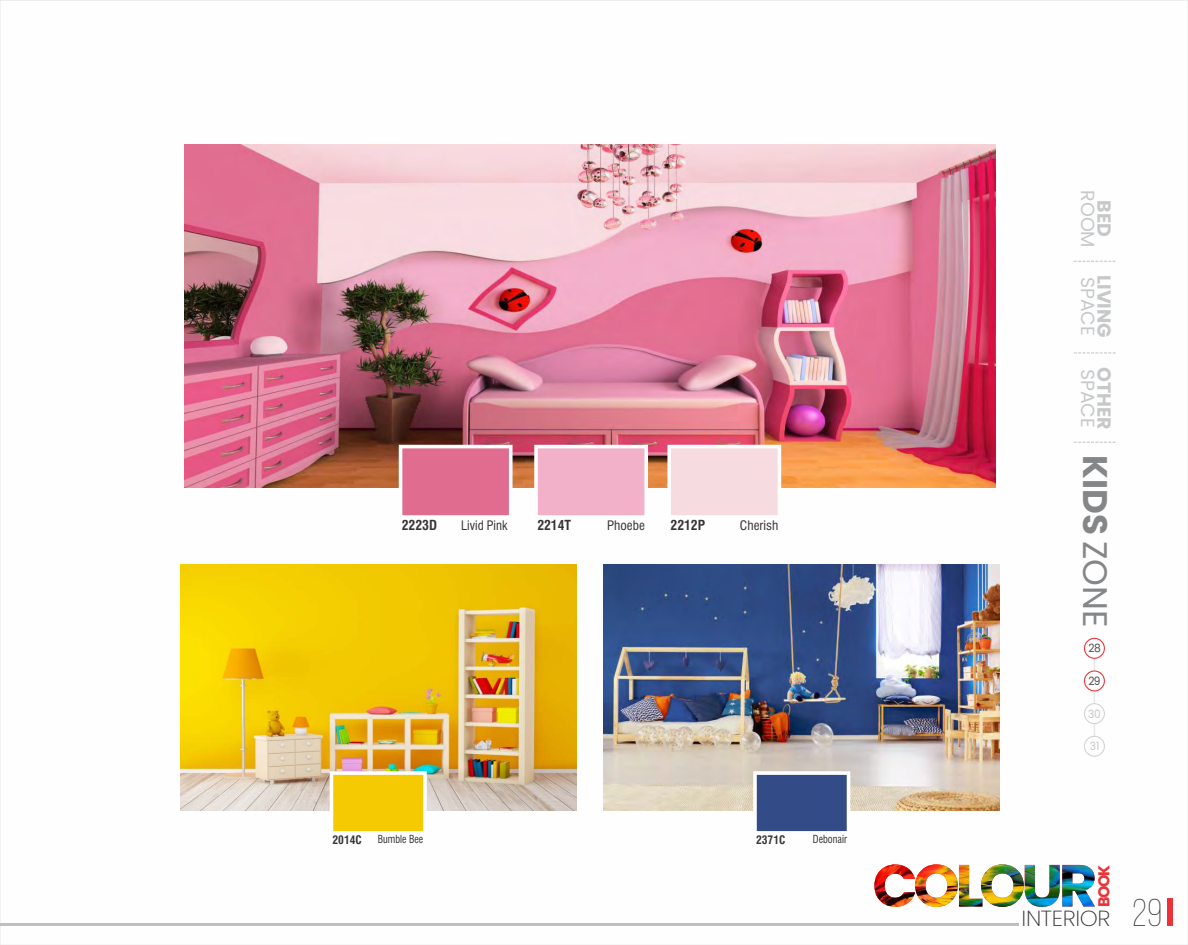
<style>
.page{position:relative;width:1188px;height:945px;background:#fff}
.page>*{position:absolute;margin:0;border:0;box-sizing:border-box;transform-origin:0 0}
.t1{font:300 38.55px "Bebas Neue";color:#373435}
.t2{font:700 34.05px "Poppins";color:#848688}
.t3{font:200 21.9px "Poppins";letter-spacing:-.015em;color:#373435;scale:1.05 1}
.t4{font:18.9px "Poppins";color:#c6c8ca}
.t5{font:700 18.9px "Poppins";color:#c6c8ca}
.t6{font:700 15.75px "Poppins";color:#ed3237}
.t7{font:700 condensed 13.5px "Swiss 721 BT";color:#373435}
.t8{font:condensed 12.75px "Swiss 721 BT";color:#373435;scale:1.04 1}
.t9{font:condensed 12.75px "Swiss 721 BT";color:#373435}
.t10{font:700 condensed 11.4px "Swiss 721 BT";color:#373435}
.t11{font:11.4px "Poppins";color:#4b4b4d;scale:.93 1}
.t12{font:11.4px "Poppins";color:#c6c8ca;scale:.93 1}
.t13{font:condensed 10.8px "Swiss 721 BT";color:#373435;scale:.93 1}
.s1{font-weight:400}
</style>
<div class="page">
<div style="left:0;top:0;width:1188px;height:945px;background:#fefefe;border:1px solid #e6e7e8"></div>
<div style="left:1167px;top:898px;width:6px;height:28px;background:#ed3237"></div>
<hr style="left:0;top:923px;width:1018px;height:3px;background:#bdbfc1">
<img style="left:185px;top:145px;width:810px;height:342px">
<img style="left:604px;top:564px;width:396px;height:246px">
<img style="left:180px;top:564px;width:396px;height:246px">
<div style="left:330px;top:771px;width:97px;height:64px;background:#f6ca02;border:4px solid #fefefe"></div>
<img style="left:874px;top:864px;width:186px;height:43px">
<img style="left:1062px;top:865px;width:33px;height:42px">
<hr style="left:1094px;top:648px;width:1px;height:89px;background:#e6e7e8">
<div style="left:1084px;top:638px;width:21px;height:21px;background:#fefefe;border:1px solid #ed3237;border-radius:50%"></div>
<div style="left:1084px;top:670px;width:21px;height:21px;background:#fefefe;border:1px solid #ed3237;border-radius:50%"></div>
<div style="left:1084px;top:703px;width:21px;height:21px;background:#fefefe;border:1px solid #d2d3d5;border-radius:50%"></div>
<div style="left:1084px;top:736px;width:21px;height:21px;background:#fefefe;border:1px solid #d2d3d5;border-radius:50%"></div>
<svg style="left:1074px;top:442px;width:42px;height:1px"></svg>
<svg style="left:1074px;top:261px;width:42px;height:1px"></svg>
<svg style="left:1074px;top:352px;width:42px;height:2px"></svg>
<div style="left:399px;top:445px;width:114px;height:74px;background:#e06d90;border:4px solid #fefefe"></div>
<div style="left:534px;top:445px;width:114px;height:74px;background:#f2b0c9;border:4px solid #fefefe"></div>
<div style="left:667px;top:445px;width:114px;height:74px;background:#f6dbe0;border:4px solid #fefefe"></div>
<div style="left:753px;top:771px;width:97px;height:64px;background:#334c87;border:4px solid #fefefe"></div>
<p class="t7" style="left:402px;top:519px;width:37px">2223D</p>
<p class="t9" style="left:461px;top:520px;width:48px">Livid Pink</p>
<p class="t7" style="left:537px;top:519px;width:35px">2214T</p>
<p class="t8" style="left:607px;top:520px;width:38px">Phoebe</p>
<p class="t7" style="left:671px;top:519px;width:36px">2212P</p>
<p class="t8" style="left:740px;top:520px;width:38px">Cherish</p>
<p class="t10" style="left:333px;top:835px;width:31px">2014C</p>
<p class="t13" style="left:378px;top:835px;width:51px">Bumble Bee</p>
<p class="t10" style="left:756px;top:835px;width:31px">2371C</p>
<p class="t13" style="left:813px;top:835px;width:38px">Debonair</p>
<h3 class="t4" style="left:1101px;top:190px;width:59px;rotate:90deg">ROOM</h3>
<h3 class="t5" style="left:1117px;top:200px;width:38px;rotate:90deg">BED</h3>
<h3 class="t4" style="left:1101px;top:277px;width:61px;rotate:90deg">SPACE</h3>
<h3 class="t5" style="left:1117px;top:275px;width:64px;rotate:90deg">LIVING</h3>
<h3 class="t4" style="left:1101px;top:369px;width:61px;rotate:90deg">SPACE</h3>
<h3 class="t5" style="left:1117px;top:367px;width:64px;rotate:90deg">OTHER</h3>
<h2 class="t2" style="left:1119px;top:455px;width:174px;rotate:90deg">KIDS <span class="s1">ZONE</span></h2>
<p class="t11" style="left:1089px;top:640px;width:15px">28</p>
<p class="t11" style="left:1088px;top:673px;width:15px">29</p>
<p class="t12" style="left:1088px;top:706px;width:15px">30</p>
<p class="t12" style="left:1090px;top:739px;width:12px">31</p>
<h3 class="t6" style="left:1093px;top:907px;width:44px;rotate:-90deg">BOOK</h3>
<h3 class="t3" style="left:1022px;top:903px;width:86px">INTERIOR</h3>
<h1 class="t1" style="left:1133px;top:897px;width:31px">29</h1>
</div>
